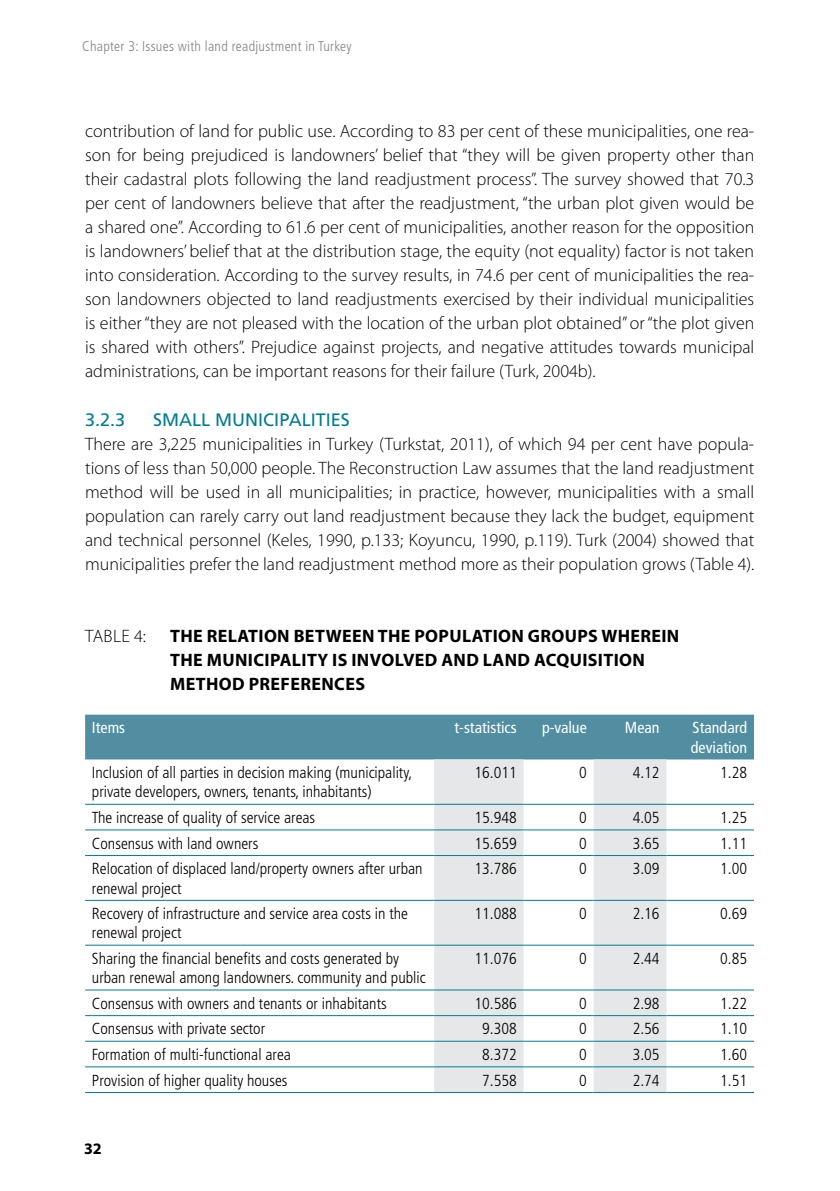
<style>
.page{position:relative;width:840px;height:1191px;background:#fff}
.page>*{position:absolute;margin:0;border:0;box-sizing:border-box;transform-origin:0 0}
.body_text_frutiger{font:300 18px/24px "Myriad Pro";color:#000;text-align:justify}
.Figure_Heading{font:700 18px "Myriad Pro";letter-spacing:.02em;color:#000}
.Headline_3{font:18px "Frutiger LT Std";color:#007c92}
.Figure_Heading-2{font:300 18px "Myriad Pro";letter-spacing:.02em;color:#000}
.Table_text{font:300 condensed 16px/19.2px "Frutiger LT Std";color:#000}
.Table_text-2{font:condensed 16px/19.2px "Frutiger LT Std";color:#fff}
.t1{font:700 16px "Myriad Pro";color:#000}
.t2{font:300 condensed 14px "Frutiger LT Std";letter-spacing:.02em;color:#808285}
</style>
<div class="page">
<div style="left:85px;top:714px;width:668px;height:45px;background:#518ea2"></div>
<svg style="left:434px;top:759px;width:232px;height:333px;fill:#e6e7e8"></svg>
<hr style="left:85px;top:804px;width:349px;height:1px;background:#027c92">
<hr style="left:434px;top:804px;width:89px;height:1px;background:#027c92">
<hr style="left:523px;top:804px;width:70px;height:1px;background:#027c92">
<hr style="left:593px;top:804px;width:73px;height:1px;background:#027c92">
<hr style="left:666px;top:804px;width:87px;height:1px;background:#027c92">
<hr style="left:85px;top:829px;width:349px;height:1px;background:#027c92">
<hr style="left:434px;top:829px;width:89px;height:1px;background:#027c92">
<hr style="left:523px;top:829px;width:70px;height:1px;background:#027c92">
<hr style="left:593px;top:829px;width:73px;height:1px;background:#027c92">
<hr style="left:666px;top:829px;width:87px;height:1px;background:#027c92">
<hr style="left:85px;top:855px;width:349px;height:1px;background:#027c92">
<hr style="left:434px;top:855px;width:89px;height:1px;background:#027c92">
<hr style="left:523px;top:855px;width:70px;height:1px;background:#027c92">
<hr style="left:593px;top:855px;width:73px;height:1px;background:#027c92">
<hr style="left:666px;top:855px;width:87px;height:1px;background:#027c92">
<hr style="left:85px;top:900px;width:349px;height:1px;background:#027c92">
<hr style="left:434px;top:900px;width:89px;height:1px;background:#027c92">
<hr style="left:523px;top:900px;width:70px;height:1px;background:#027c92">
<hr style="left:593px;top:900px;width:73px;height:1px;background:#027c92">
<hr style="left:666px;top:900px;width:87px;height:1px;background:#027c92">
<hr style="left:85px;top:944px;width:349px;height:1px;background:#027c92">
<hr style="left:434px;top:944px;width:89px;height:1px;background:#027c92">
<hr style="left:523px;top:944px;width:70px;height:1px;background:#027c92">
<hr style="left:593px;top:944px;width:73px;height:1px;background:#027c92">
<hr style="left:666px;top:944px;width:87px;height:1px;background:#027c92">
<hr style="left:85px;top:989px;width:349px;height:1px;background:#027c92">
<hr style="left:434px;top:989px;width:89px;height:1px;background:#027c92">
<hr style="left:523px;top:989px;width:70px;height:1px;background:#027c92">
<hr style="left:593px;top:989px;width:73px;height:1px;background:#027c92">
<hr style="left:666px;top:989px;width:87px;height:1px;background:#027c92">
<hr style="left:85px;top:1015px;width:349px;height:1px;background:#027c92">
<hr style="left:434px;top:1015px;width:89px;height:1px;background:#027c92">
<hr style="left:523px;top:1015px;width:70px;height:1px;background:#027c92">
<hr style="left:593px;top:1015px;width:73px;height:1px;background:#027c92">
<hr style="left:666px;top:1015px;width:87px;height:1px;background:#027c92">
<hr style="left:85px;top:1041px;width:349px;height:1px;background:#027c92">
<hr style="left:434px;top:1041px;width:89px;height:1px;background:#027c92">
<hr style="left:523px;top:1041px;width:70px;height:1px;background:#027c92">
<hr style="left:593px;top:1041px;width:73px;height:1px;background:#027c92">
<hr style="left:666px;top:1041px;width:87px;height:1px;background:#027c92">
<hr style="left:85px;top:1066px;width:349px;height:1px;background:#027c92">
<hr style="left:434px;top:1066px;width:89px;height:1px;background:#027c92">
<hr style="left:523px;top:1066px;width:70px;height:1px;background:#027c92">
<hr style="left:593px;top:1066px;width:73px;height:1px;background:#027c92">
<hr style="left:666px;top:1066px;width:87px;height:1px;background:#027c92">
<hr style="left:85px;top:1092px;width:349px;height:1px;background:#027c92">
<hr style="left:434px;top:1092px;width:89px;height:1px;background:#027c92">
<hr style="left:523px;top:1092px;width:70px;height:1px;background:#027c92">
<hr style="left:593px;top:1092px;width:73px;height:1px;background:#027c92">
<hr style="left:666px;top:1092px;width:87px;height:1px;background:#027c92">
<p class="t2" style="left:82px;top:38px;width:271px">Chapter 3: Issues with land readjustment in Turkey</p>
<p class="body_text_frutiger" style="left:85px;top:119px;width:670px">contribution of land for public use. According to 83 per cent of these municipalities, one rea&shy;son for being prejudiced is landowners’ belief that “they will be given property other than their cadastral plots following the land readjustment process”. The survey showed that 70.3 per cent of landowners believe that after the readjustment, “the urban plot given would be a shared one”. According to 61.6 per cent of municipalities, another reason for the opposition is landowners’ belief that at the distribution stage, the equity (not equality) factor is not taken into consideration. According to the survey results, in 74.6 per cent of municipalities the rea&shy;son landowners objected to land readjustments exercised by their individual municipalities is either “they are not pleased with the location of the urban plot obtained” or “the plot given is shared with others”. Prejudice against projects, and negative attitudes towards municipal administrations, can be important reasons for their failure (Turk, 2004b).</p>
<p class="Headline_3" style="left:85px;top:409px;width:42px">3.2.3</p>
<p class="Headline_3" style="left:153px;top:409px;width:198px">SMALL MUNICIPALITIES</p>
<p class="body_text_frutiger" style="left:85px;top:431px;width:670px">There are 3,225 municipalities in Turkey (Turkstat, 2011), of which 94 per cent have popula&shy;tions of less than 50,000 people. The Reconstruction Law assumes that the land readjustment method will be used in all municipalities; in practice, however, municipalities with a small population can rarely carry out land readjustment because they lack the budget, equipment and technical personnel (Keles, 1990, p.133; Koyuncu, 1990, p.119). Turk (2004) showed that municipalities prefer the land readjustment method more as their population grows (Table 4).</p>
<p class="Figure_Heading-2" style="left:85px;top:625px;width:62px">TABLE 4:</p>
<p class="Figure_Heading" style="left:170px;top:624px;width:510px">THE RELATION BETWEEN THE POPULATION GROUPS WHEREIN</p>
<p class="Figure_Heading" style="left:170px;top:648px;width:476px">THE MUNICIPALITY IS INVOLVED AND LAND ACQUISITION</p>
<p class="Figure_Heading" style="left:170px;top:672px;width:196px">METHOD PREFERENCES</p>
<p class="Table_text-2" style="left:92px;top:718px;width:35px">Items</p>
<p class="Table_text-2" style="left:454px;top:718px;width:64px">t-statistics</p>
<p class="Table_text-2" style="left:541px;top:718px;width:46px">p-value</p>
<p class="Table_text-2" style="left:624px;top:718px;width:36px">Mean</p>
<p class="Table_text-2" style="left:690px;top:718px;width:58px">Standard deviation</p>
<p class="Table_text" style="left:92px;top:763px;width:322px">Inclusion of all parties in decision making (municipality, private developers, owners, tenants, inhabitants)</p>
<p class="Table_text" style="left:474px;top:763px;width:44px">16.011</p>
<p class="Table_text" style="left:578px;top:763px;width:9px">0</p>
<p class="Table_text" style="left:632px;top:763px;width:28px">4.12</p>
<p class="Table_text" style="left:719px;top:763px;width:28px">1.28</p>
<p class="Table_text" style="left:92px;top:808px;width:225px">The increase of quality of service areas</p>
<p class="Table_text" style="left:474px;top:808px;width:44px">15.948</p>
<p class="Table_text" style="left:578px;top:808px;width:9px">0</p>
<p class="Table_text" style="left:632px;top:808px;width:28px">4.05</p>
<p class="Table_text" style="left:719px;top:808px;width:28px">1.25</p>
<p class="Table_text" style="left:92px;top:833px;width:168px">Consensus with land owners</p>
<p class="Table_text" style="left:474px;top:833px;width:44px">15.659</p>
<p class="Table_text" style="left:578px;top:833px;width:9px">0</p>
<p class="Table_text" style="left:632px;top:833px;width:28px">3.65</p>
<p class="Table_text" style="left:719px;top:833px;width:28px">1.11</p>
<p class="Table_text" style="left:92px;top:859px;width:332px">Relocation of displaced land/property owners after urban renewal project</p>
<p class="Table_text" style="left:474px;top:859px;width:44px">13.786</p>
<p class="Table_text" style="left:578px;top:859px;width:9px">0</p>
<p class="Table_text" style="left:632px;top:859px;width:28px">3.09</p>
<p class="Table_text" style="left:719px;top:859px;width:28px">1.00</p>
<p class="Table_text" style="left:92px;top:904px;width:317px">Recovery of infrastructure and service area costs in the renewal project</p>
<p class="Table_text" style="left:474px;top:904px;width:44px">11.088</p>
<p class="Table_text" style="left:578px;top:904px;width:9px">0</p>
<p class="Table_text" style="left:632px;top:904px;width:28px">2.16</p>
<p class="Table_text" style="left:719px;top:904px;width:28px">0.69</p>
<p class="Table_text" style="left:92px;top:949px;width:335px">Sharing the financial benefits and costs generated by urban renewal among landowners. community and public</p>
<p class="Table_text" style="left:474px;top:949px;width:44px">11.076</p>
<p class="Table_text" style="left:578px;top:949px;width:9px">0</p>
<p class="Table_text" style="left:632px;top:949px;width:28px">2.44</p>
<p class="Table_text" style="left:719px;top:949px;width:28px">0.85</p>
<p class="Table_text" style="left:92px;top:993px;width:296px">Consensus with owners and tenants or inhabitants</p>
<p class="Table_text" style="left:474px;top:993px;width:44px">10.586</p>
<p class="Table_text" style="left:578px;top:993px;width:9px">0</p>
<p class="Table_text" style="left:632px;top:993px;width:28px">2.98</p>
<p class="Table_text" style="left:719px;top:993px;width:28px">1.22</p>
<p class="Table_text" style="left:92px;top:1019px;width:175px">Consensus with private sector</p>
<p class="Table_text" style="left:482px;top:1019px;width:36px">9.308</p>
<p class="Table_text" style="left:578px;top:1019px;width:9px">0</p>
<p class="Table_text" style="left:632px;top:1019px;width:28px">2.56</p>
<p class="Table_text" style="left:719px;top:1019px;width:28px">1.10</p>
<p class="Table_text" style="left:92px;top:1045px;width:200px">Formation of multi-functional area</p>
<p class="Table_text" style="left:482px;top:1045px;width:36px">8.372</p>
<p class="Table_text" style="left:578px;top:1045px;width:9px">0</p>
<p class="Table_text" style="left:632px;top:1045px;width:28px">3.05</p>
<p class="Table_text" style="left:719px;top:1045px;width:28px">1.60</p>
<p class="Table_text" style="left:92px;top:1070px;width:197px">Provision of higher quality houses</p>
<p class="Table_text" style="left:482px;top:1070px;width:36px">7.558</p>
<p class="Table_text" style="left:578px;top:1070px;width:9px">0</p>
<p class="Table_text" style="left:632px;top:1070px;width:28px">2.74</p>
<p class="Table_text" style="left:719px;top:1070px;width:28px">1.51</p>
<p class="t1" style="left:84px;top:1137px;width:19px">32</p>
</div>
